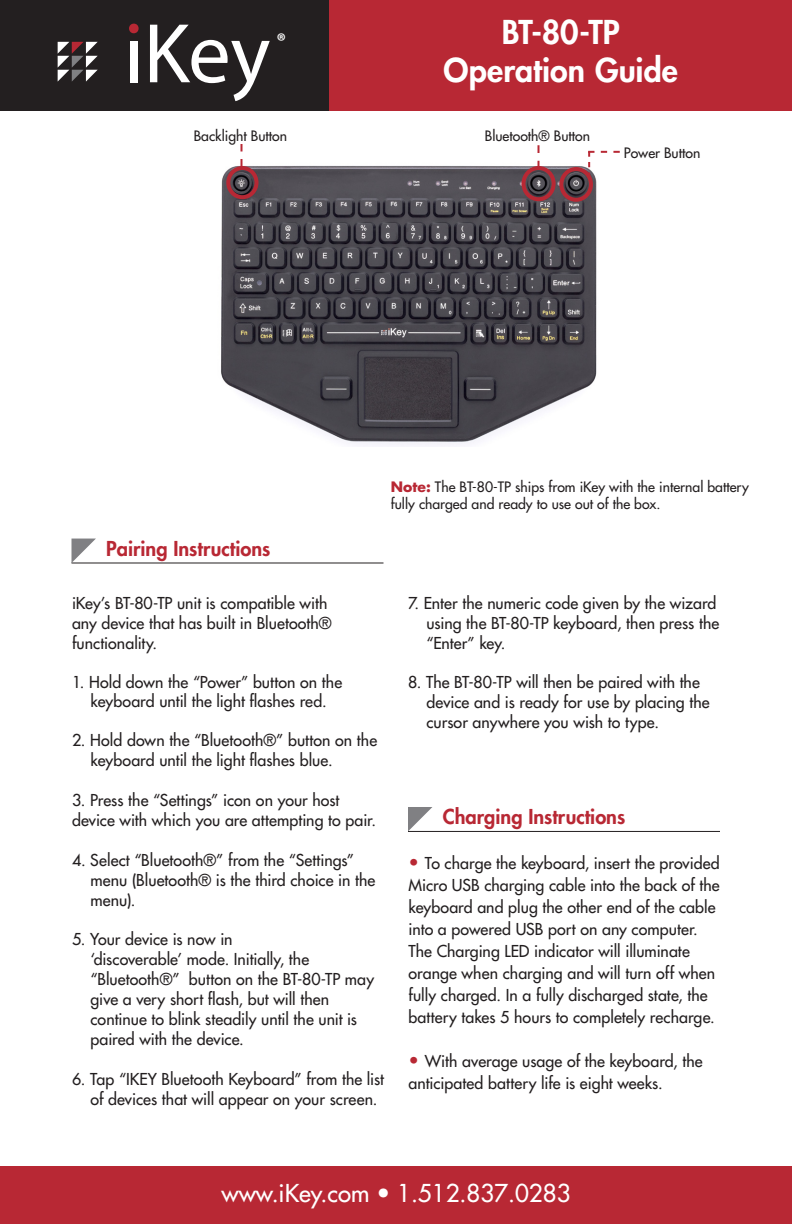
<style>
.page{position:relative;width:792px;height:1224px;background:#fff}
.page>*{position:absolute;margin:0;border:0;box-sizing:border-box;transform-origin:0 0}
.t1{font:800 32px/38.4px "Futura Std";color:#fff;text-align:center}
.t2{font:500 24px "Futura Std";color:#fff}
.t3{font:700 21.4px "Myriad Pro";color:#fff}
.t4{font:800 20px "Futura Std";color:#b82834}
.t5{font:500 16px/20px "Futura Std";letter-spacing:.005em;color:#231f20}
.t6{font:500 14px/16.8px "Futura Std";color:#231f20}
.s1{font-weight:700;color:#b82834}
.s2{font-weight:400;font-size:18px;color:#b82834}
</style>
<div class="page">
<div style="left:0;top:0;width:330px;height:110px;background:#231f20"></div>
<div style="left:129px;top:24px;width:10px;height:9px;background:#b82834;border-radius:50%"></div>
<div style="left:130px;top:41px;width:8px;height:41px;background:#fff"></div>
<svg style="left:58px;top:42px;width:40px;height:40px"></svg>
<svg style="left:150px;top:25px;width:120px;height:76px"></svg>
<div style="left:330px;top:0;width:462px;height:110px;background:#b82834"></div>
<div style="left:0;top:1166px;width:792px;height:58px;background:#b82834"></div>
<svg style="left:72px;top:539px;width:24px;height:24px"></svg>
<hr style="left:72px;top:563px;width:312px;height:1px;background:#231f20">
<svg style="left:408px;top:807px;width:24px;height:24px"></svg>
<hr style="left:408px;top:831px;width:312px;height:1px;background:#231f20">
<img style="left:221px;top:159px;width:376px;height:287px">
<div style="left:559px;top:167px;width:34px;height:35px;border:4px solid #b82834;border-radius:50%"></div>
<svg style="left:588px;top:151px;width:32px;height:27px"></svg>
<div style="left:522px;top:166px;width:34px;height:35px;border:4px solid #b82834;border-radius:50%"></div>
<svg style="left:538px;top:145px;width:2px;height:24px"></svg>
<div style="left:226px;top:166px;width:33px;height:33px;border:4px solid #b82834;border-radius:50%"></div>
<svg style="left:240px;top:144px;width:2px;height:23px"></svg>
<p class="t3" style="left:277px;top:27px;width:11px">®</p>
<p class="t1" style="left:443px;top:13px;width:236px">BT-80-TP<br>Operation Guide</p>
<p class="t6" style="left:194px;top:127px;width:95px">Backlight Button</p>
<p class="t6" style="left:485px;top:127px;width:107px">Bluetooth® Button</p>
<p class="t6" style="left:624px;top:145px;width:78px">Power Button</p>
<p class="t6" style="left:391px;top:479px;width:359px"><span class="s1">Note:</span> The BT-80-TP ships from iKey with the internal battery fully charged and ready to use out of the box.</p>
<p class="t4" style="left:106px;top:536px;width:166px">Pairing Instructions</p>
<p class="t5" style="left:72px;top:593px;width:261px">iKey’s BT-80-TP unit is compatible with any device that has built in Bluetooth® functionality.</p>
<p class="t5" style="left:72px;top:672px;width:272px;line-height:19.2px;text-align:center">1. Hold down the “Power” button on the keyboard until the light flashes red.</p>
<p class="t5" style="left:90px;top:730px;width:288px;text-indent:-18px">2. Hold down the “Bluetooth®” button on the keyboard until the light flashes blue.</p>
<p class="t5" style="left:72px;top:790px;width:306px">3. Press the “Settings” icon on your host device with which you are attempting to pair.</p>
<p class="t5" style="left:90px;top:850px;width:286px;text-indent:-18px">4. Select “Bluetooth®” from the “Settings” menu (Bluetooth® is the third choice in the menu).</p>
<p class="t5" style="left:90px;top:929px;width:285px;text-indent:-18px">5. Your device is now in<br>‘discoverable’ mode. Initially, the “Bluetooth®” button on the BT-80-TP may give a very short flash, but will then continue to blink steadily until the unit is paired with the device.</p>
<p class="t5" style="left:90px;top:1069px;width:295px;text-indent:-18px">6. Tap “IKEY Bluetooth Keyboard” from the list of devices that will appear on your screen.</p>
<p class="t5" style="left:426px;top:593px;width:294px;text-indent:-18px">7. Enter the numeric code given by the wizard using the BT-80-TP keyboard, then press the “Enter” key.</p>
<p class="t5" style="left:426px;top:673px;width:285px;text-indent:-18px">8. The BT-80-TP will then be paired with the device and is ready for use by placing the</p>
<p class="t5" style="left:426px;top:713px;width:234px">cursor anywhere you wish to type.</p>
<p class="t4" style="left:443px;top:804px;width:184px">Charging Instructions</p>
<p class="t5" style="left:408px;top:852px;width:313px;line-height:22px"><span class="s2">•</span> To charge the keyboard, insert the provided Micro USB charging cable into the back of the keyboard and plug the other end of the cable into a powered USB port on any computer.<br>The Charging LED indicator will illuminate orange when charging and will turn off when fully charged. In a fully discharged state, the battery takes 5 hours to completely recharge.</p>
<p class="t5" style="left:408px;top:1050px;width:296px;line-height:22px"><span class="s2">•</span> With average usage of the keyboard, the anticipated battery life is eight weeks.</p>
<p class="t2" style="left:221px;top:1179px;width:351px">www.iKey.com • 1.512.837.0283</p>
</div>
